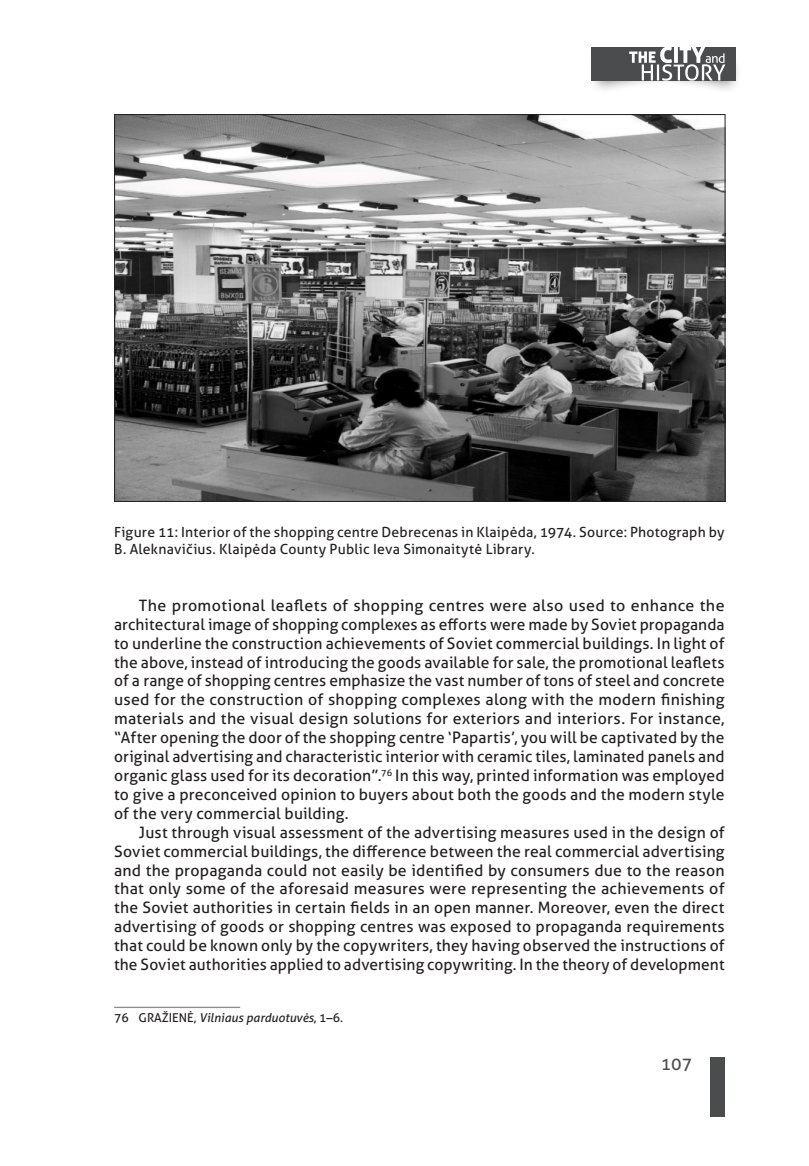
<style>
.page{position:relative;width:809px;height:1166px;background:#fff}
.page>*{position:absolute;margin:0;border:0;box-sizing:border-box;transform-origin:0 0}
.t1{font:17.5px "Aller";color:#4b4c4d}
.t2{font:15.75px/18.9px "Aller";letter-spacing:.01em;color:#231f20;text-align:justify}
.t3{font:14px/16.8px "Aller";letter-spacing:.015em;color:#231f20}
.t4{font:italic 12.25px "Aller";color:#231f20}
.s1{font-style:normal}
</style>
<div class="page">
<div style="left:709px;top:1057px;width:15px;height:60px;background:#4b4c4d"></div>
<div style="left:588px;top:52px;width:153px;height:42px;background:#231f20;opacity:.54"></div>
<div style="left:591px;top:47px;width:145px;height:33px;background:#4b4c4d"></div>
<svg style="left:599px;top:47px;width:131px;height:34px"></svg>
<img style="left:116px;top:116px;width:607px;height:384px">
<hr style="left:114px;top:1007px;width:126px;height:1px;background:#8a8c8f">
<p class="t3" style="left:114px;top:524px;width:612px">Figure 11: Interior of the shopping centre Debrecenas in Klaipėda, 1974. Source: Photograph by<br>B. Aleknavičius. Klaipėda County Public Ieva Simonaitytė Library.</p>
<p class="t2" style="left:114px;top:596px;width:612px;text-indent:25px">The promotional leaflets of shopping centres were also used to enhance the architectural image of shopping complexes as efforts were made by Soviet propaganda to underline the construction achievements of Soviet commercial buildings. In light of the above, instead of introducing the goods available for sale, the promotional leaflets of a range of shopping centres emphasize the vast number of tons of steel and concrete used for the construction of shopping complexes along with the modern finishing materials and the visual design solutions for exteriors and interiors. For instance, “After opening the door of the shopping centre ‘Papartis’, you will be captivated by the original advertising and characteristic interior with ceramic tiles, laminated panels and organic glass used for its decoration”.<sup>76</sup> In this way, printed information was employed to give a preconceived opinion to buyers about both the goods and the modern style of the very commercial building.</p>
<p class="t2" style="left:114px;top:822px;width:612px;text-indent:25px">Just through visual assessment of the advertising measures used in the design of Soviet commercial buildings, the difference between the real commercial advertising and the propaganda could not easily be identified by consumers due to the reason that only some of the aforesaid measures were representing the achievements of the Soviet authorities in certain fields in an open manner. Moreover, even the direct advertising of goods or shopping centres was exposed to propaganda requirements that could be known only by the copywriters, they having observed the instructions of the Soviet authorities applied to advertising copywriting. In the theory of development</p>
<p class="t4" style="left:114px;top:1010px;width:230px"><span class="s1">76 GRAŽIENĖ,</span> Vilniaus parduotuvės<span class="s1">, 1–6.</span></p>
<p class="t1" style="left:660px;top:1053px;width:33px">107</p>
</div>
